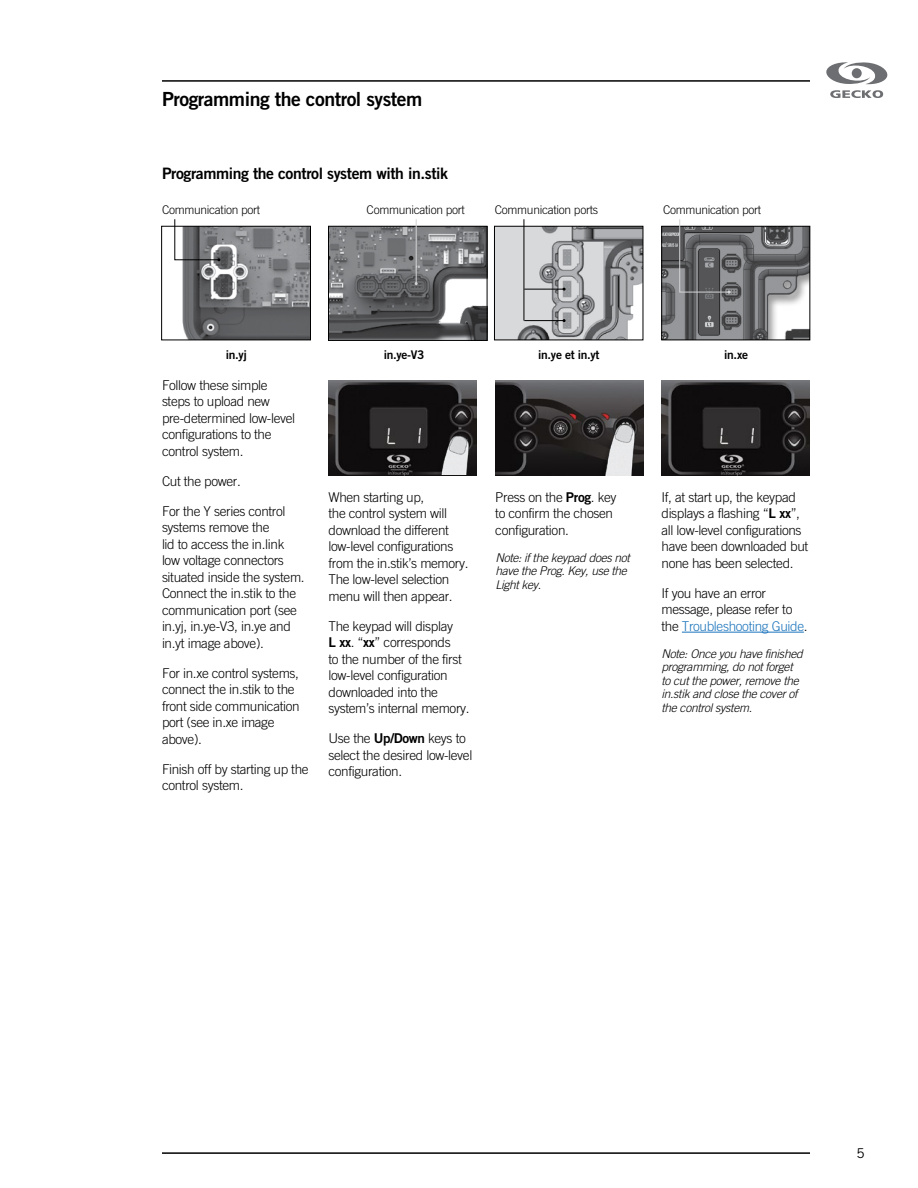
<style>
.page{position:relative;width:918px;height:1188px;background:#fff}
.page>*{position:absolute;margin:0;border:0;box-sizing:border-box;transform-origin:0 0}
.t1{font:19.5px "Trade Gothic LT Std Bd 2";letter-spacing:-.025em;color:#000}
.t2{font:15.75px "Trade Gothic LT Std Bd 2";letter-spacing:-.025em;color:#000}
.t3{font:300 13.5px/16.5px "Trade Gothic LT Std";letter-spacing:-.025em;color:#000}
.t4{font:13.5px "Trade Gothic LT Std";color:#000}
.t5{font:italic 300 12px/13.5px "Trade Gothic LT Std";letter-spacing:-.025em;color:#000}
.t6{font:300 12px "Trade Gothic LT Std";letter-spacing:-.025em;color:#000}
.t7{font:12px "Trade Gothic LT Std Bd 2";letter-spacing:-.025em;color:#000}
.s1{font-family:"Trade Gothic LT Std Bd 2";font-weight:400}
.s2{color:#1c75bc}
</style>
<div class="page">
<hr style="left:162px;top:1152px;width:648px;height:2px;background:#000">
<hr style="left:162px;top:80px;width:648px;height:2px;background:#000">
<svg style="left:826px;top:62px;width:62px;height:36px"></svg>
<img style="left:182px;top:228px;width:127px;height:110px">
<div style="left:161px;top:226px;width:150px;height:114px;border:1px solid #000"></div>
<hr style="left:682px;top:632px;width:122px;height:1px;background:#1c75bc">
<img style="left:496px;top:228px;width:145px;height:110px">
<div style="left:494px;top:226px;width:149px;height:114px;border:1px solid #000"></div>
<svg style="left:174px;top:219px;width:47px;height:42px"></svg>
<hr style="left:524px;top:320px;width:40px;height:1px;background:#000">
<hr style="left:524px;top:289px;width:40px;height:1px;background:#000">
<img style="left:663px;top:228px;width:145px;height:110px">
<div style="left:661px;top:226px;width:149px;height:114px;border:1px solid #000"></div>
<svg style="left:679px;top:219px;width:52px;height:75px;background:#727375"></svg>
<hr style="left:524px;top:219px;width:1px;height:102px;background:#000">
<img style="left:330px;top:228px;width:155px;height:111px">
<div style="left:328px;top:226px;width:159px;height:115px;border:1px solid #000"></div>
<hr style="left:416px;top:219px;width:1px;height:65px;background:#d1d3d4">
<img style="left:328px;top:380px;width:149px;height:96px">
<img style="left:495px;top:380px;width:149px;height:96px">
<img style="left:662px;top:380px;width:148px;height:96px">
<img style="left:428px;top:426px;width:49px;height:49px">
<img style="left:594px;top:414px;width:50px;height:61px">
<h1 class="t1" style="left:162px;top:87px;width:262px">Programming the control system</h1>
<p class="t2" style="left:162px;top:163px;width:288px">Programming the control system with in.stik</p>
<p class="t6" style="left:367px;top:203px;width:100px">Communication port</p>
<p class="t6" style="left:162px;top:203px;width:100px">Communication port</p>
<p class="t6" style="left:495px;top:203px;width:105px">Communication ports</p>
<p class="t6" style="left:663px;top:203px;width:100px">Communication port</p>
<p class="t7" style="left:226px;top:347px;width:23px">in.yj</p>
<p class="t3" style="left:162px;top:377px;width:135px">Follow these simple steps to upload new pre-determined low-level configurations to the control system.</p>
<p class="t3" style="left:162px;top:473px;width:78px">Cut the power.</p>
<p class="t3" style="left:162px;top:503px;width:142px">For the Y series control systems remove the<br>lid to access the in. link low voltage connectors situated inside the system.<br>Connect the in.stik to the communication port (see in.yj, in.ye-V3, in.ye and in.yt image above).</p>
<p class="t3" style="left:162px;top:665px;width:139px">For in.xe control systems, connect the in.stik to the front side communication port (see in.xe image above).</p>
<p class="t3" style="left:162px;top:761px;width:148px">Finish off by starting up the control system.</p>
<p class="t7" style="left:384px;top:347px;width:42px">in.ye-V3</p>
<p class="t3" style="left:328px;top:489px;width:139px">When starting up,<br>the control system will download the different low-level configurations from the in.stik’s memory.<br>The low-level selection menu will then appear.</p>
<p class="t3" style="left:328px;top:618px;width:140px">The keypad will display<br><span class="s1">L xx</span>. “<span class="s1">xx</span>” corresponds<br>to the number of the first low-level configuration downloaded into the system’s internal memory.</p>
<p class="t3" style="left:328px;top:730px;width:145px">Use the <span class="s1">Up/Down</span> keys to select the desired low-level configuration.</p>
<p class="t7" style="left:538px;top:347px;width:63px">in.ye et in.yt</p>
<p class="t7" style="left:724px;top:347px;width:25px">in.xe</p>
<p class="t3" style="left:495px;top:489px;width:123px">Press on the <span class="s1">Prog</span>. key to confirm the chosen configuration.</p>
<p class="t5" style="left:495px;top:551px;width:136px">Note: if the keypad does not have the Prog. Key, use the<br>Light key.</p>
<p class="t3" style="left:662px;top:489px;width:148px">If, at start up, the keypad displays a flashing “<span class="s1">L xx</span>”, all low-level configurations have been downloaded but none has been selected.</p>
<p class="t3" style="left:662px;top:585px;width:145px">If you have an error message, please refer to the <span class="s2">Troubleshooting Guide</span>.</p>
<p class="t5" style="left:662px;top:647px;width:143px">Note: Once you have finished programming, do not forget to cut the power, remove the in.stik and close the cover of the control system.</p>
<p class="t4" style="left:857px;top:1145px;width:10px">5</p>
</div>
